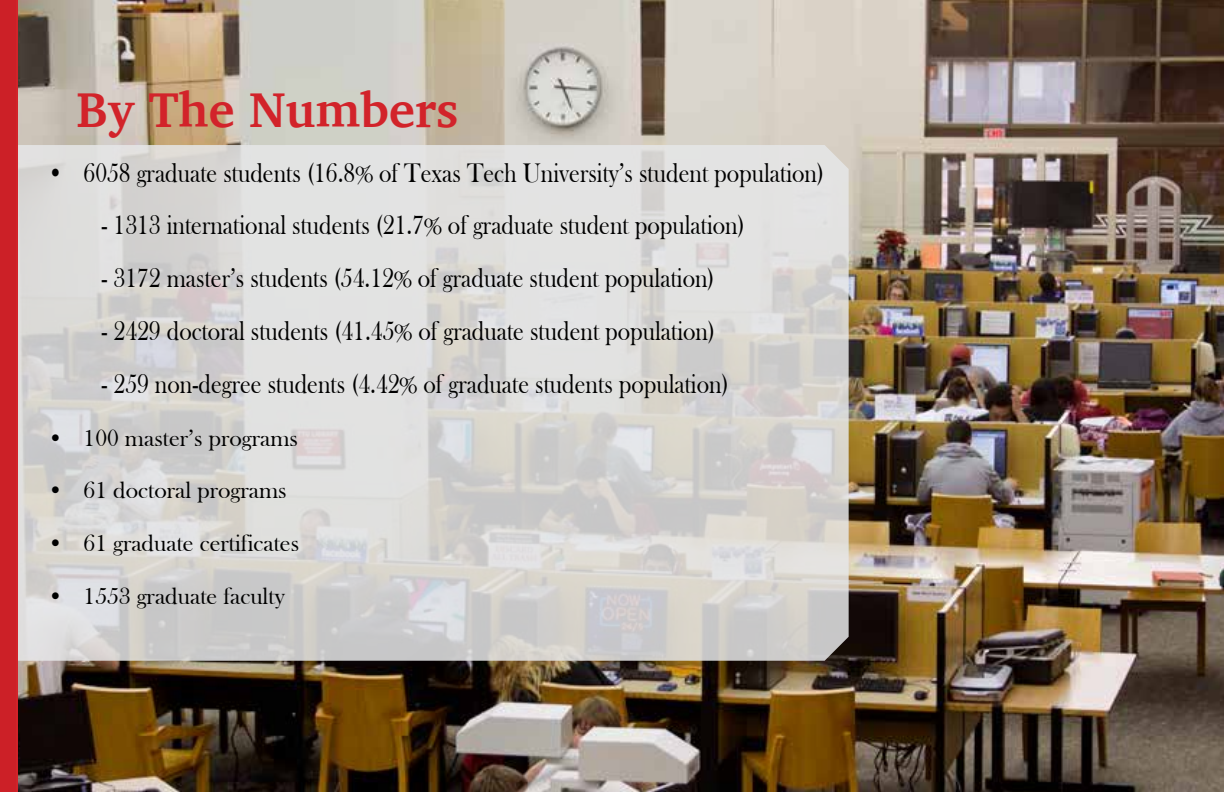
<style>
.page{position:relative;width:1224px;height:792px;background:#fff}
.page>*{position:absolute;margin:0;border:0;box-sizing:border-box;transform-origin:0 0}
.t1{font:700 50px "Charter";color:#d2232a}
.t2{font:27.6px "Bask Old Face";color:#000;scale:.87 1}
.t3{font:24px "Bask Old Face";color:#000}
</style>
<div class="page">
<img style="left:18px;top:0;width:1206px;height:792px">
<svg style="left:18px;top:145px;width:831px;height:516px;background:#d8d7d5"></svg>
<div style="left:0;top:0;width:18px;height:792px;background:#cc2027"></div>
<h1 class="t1" style="left:77px;top:66px;width:383px">By The Numbers</h1>
<p class="t2" style="left:48px;top:157px;width:894px">• 6058 graduate students (16.8% of Texas Tech University’s student population)</p>
<p class="t2" style="left:102px;top:210px;width:741px">- 1313 international students (21.7% of graduate student population)</p>
<p class="t2" style="left:102px;top:263px;width:706px">- 3172 master’s students (54.12% of graduate student population)</p>
<p class="t2" style="left:102px;top:316px;width:707px">- 2429 doctoral students (41.45% of graduate student population)</p>
<p class="t2" style="left:102px;top:368px;width:722px">- 259 non-degree students (4.42% of graduate students population)</p>
<p class="t3" style="left:48px;top:424px;width:252px">• 100 master’s programs</p>
<p class="t3" style="left:48px;top:477px;width:241px">• 61 doctoral programs</p>
<p class="t3" style="left:48px;top:530px;width:253px">• 61 graduate certificates</p>
<p class="t3" style="left:48px;top:583px;width:239px">• 1553 graduate faculty</p>
</div>
